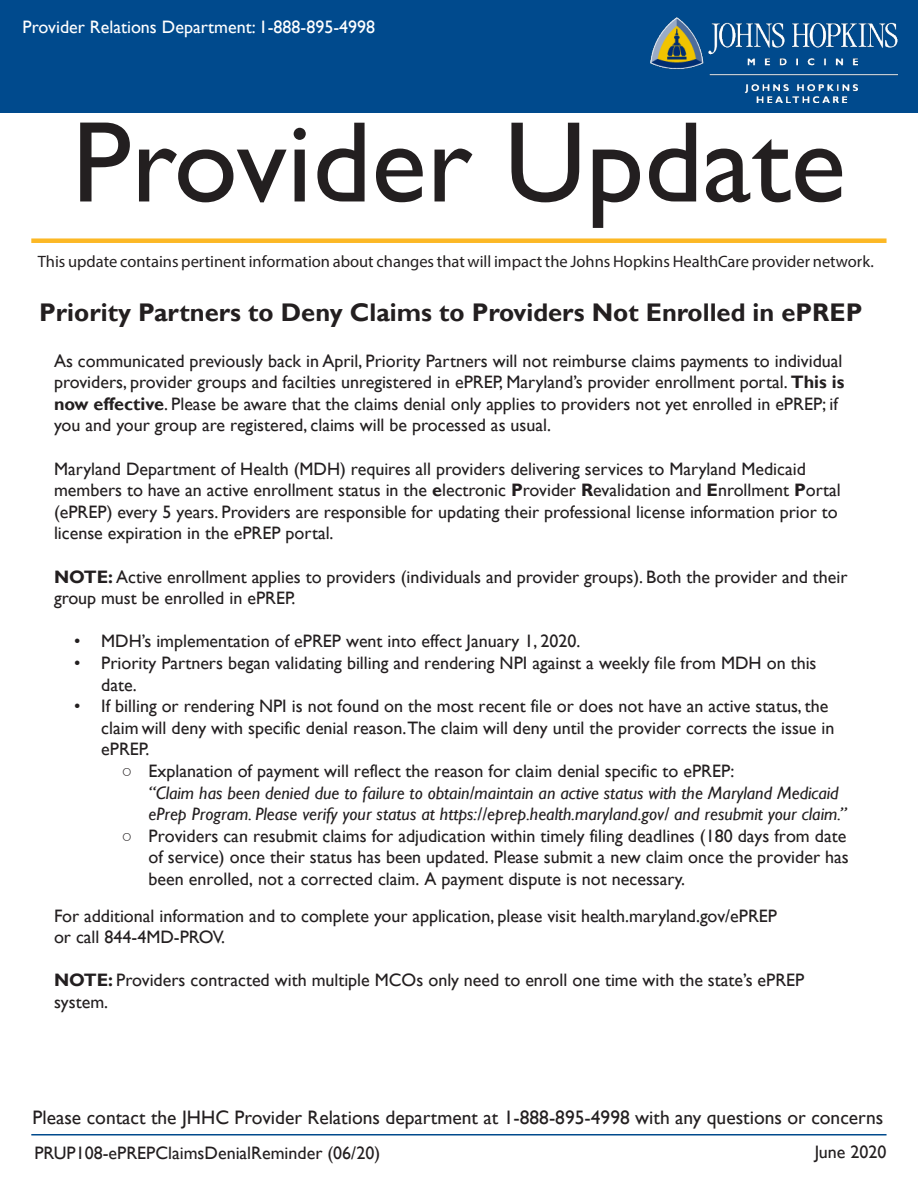
<style>
.page{position:relative;width:918px;height:1188px;background:#fff}
.page>*{position:absolute;margin:0;border:0;box-sizing:border-box;transform-origin:0 0}
.JH_body_text{font:115.5px "Gill Sans";color:#231f20}
.JH_body_text-2{font:700 25.5px "Gill Sans";color:#231f20}
.JH_body_text-3{font:19.5px "Gill Sans";color:#231f20}
.JH_body_text-4{font:18px/21.6px "Gill Sans";color:#231f20}
.t1{font:italic 18px/21.6px "Gill Sans";color:#231f20}
.JH_body_text-5{font:18px "Gill Sans";color:#fff}
.JH_body_text-6{font:16.5px "Myriad Pro";color:#231f20}
.s1{font-weight:700}
.s2{font-family:"Times New Roman";font-style:normal}
.s3{font-style:normal}
.s4{font-family:"Times New Roman"}
</style>
<div class="page">
<hr style="left:31px;top:1134px;width:856px;height:2px;background:#004a8d">
<div style="left:0;top:0;width:918px;height:112px;background:#004a8d"></div>
<img style="left:651px;top:17px;width:246px;height:86px">
<div style="left:31px;top:238px;width:856px;height:5px;background:#fcb825"></div>
<p class="JH_body_text-5" style="left:23px;top:17px;width:354px">Provider Relations Department: 1-888-895-4998</p>
<p class="JH_body_text" style="left:72px;top:95px;width:775px">Provider Update</p>
<p class="JH_body_text-6" style="left:38px;top:251px;width:838px">This update contains pertinent information about changes that will impact the Johns Hopkins HealthCare provider network.</p>
<p class="JH_body_text-2" style="left:39px;top:297px;width:825px">Priority Partners to Deny Claims to Providers Not Enrolled in ePREP</p>
<p class="JH_body_text-4" style="left:54px;top:350px;width:792px">As communicated previously back in April, Priority Partners will not reimburse claims payments to individual providers, provider groups and facilties unregistered in ePREP, Maryland’s provider enrollment portal. <span class="s1">This is now effective</span>. Please be aware that the claims denial only applies to providers not yet enrolled in ePREP; if you and your group are registered, claims will be processed as usual.</p>
<p class="JH_body_text-4" style="left:54px;top:458px;width:788px">Maryland Department of Health (MDH) requires all providers delivering services to Maryland Medicaid members to have an active enrollment status in the <span class="s1">e</span>lectronic <span class="s1">P</span>rovider <span class="s1">R</span>evalidation and <span class="s1">E</span>nrollment <span class="s1">P</span>ortal (ePREP) every 5 years. Providers are responsible for updating their professional license information prior to license expiration in the ePREP portal.</p>
<p class="JH_body_text-4" style="left:54px;top:566px;width:795px"><span class="s1">NOTE:</span> Active enrollment applies to providers (individuals and provider groups). Both the provider and their group must be enrolled in ePREP.</p>
<p class="JH_body_text-4" style="left:74px;top:631px;width:508px">• MDH’s implementation of ePREP went into effect January 1, 2020.</p>
<p class="JH_body_text-4" style="left:101px;top:653px;width:717px;text-indent:-27px">• Priority Partners began validating billing and rendering NPI against a weekly file from MDH on this date.</p>
<p class="JH_body_text-4" style="left:101px;top:696px;width:735px;text-indent:-27px">• If billing or rendering NPI is not found on the most recent file or does not have an active status, the claim will deny with specific denial reason. The claim will deny until the provider corrects the issue in ePREP.</p>
<p class="t1" style="left:148px;top:760px;width:700px;text-indent:-27px"><span class="s2">○</span> <span class="s3">Explanation of payment will reflect the reason for claim denial specific to ePREP:<br></span>“Claim has been denied due to failure to obtain/maintain an active status with the Maryland Medicaid ePrep Program. Please verify your status at https://eprep.health.maryland.gov/ and resubmit your claim.”</p>
<p class="JH_body_text-4" style="left:148px;top:825px;width:702px;text-indent:-27px"><span class="s4">○</span> Providers can resubmit claims for adjudication within timely filing deadlines (180 days from date of service) once their status has been updated. Please submit a new claim once the provider has been enrolled, not a corrected claim. A payment dispute is not necessary.</p>
<p class="JH_body_text-4" style="left:54px;top:905px;width:725px">For additional information and to complete your application, please visit health.maryland.gov/ePREP</p>
<p class="JH_body_text-4" style="left:54px;top:927px;width:173px">or call 844-4MD-PROV.</p>
<p class="JH_body_text-4" style="left:54px;top:970px;width:752px"><span class="s1">NOTE:</span> Providers contracted with multiple MCOs only need to enroll one time with the state’s ePREP system.</p>
<p class="JH_body_text-3" style="left:33px;top:1106px;width:852px">Please contact the JHHC Provider Relations department at 1-888-895-4998 with any questions or concerns</p>
<p class="JH_body_text-4" style="left:34px;top:1143px;width:347px">PRUP108-ePREPClaimsDenialReminder (06/20)</p>
<p class="JH_body_text-4" style="left:815px;top:1141px;width:73px">June 2020</p>
</div>
